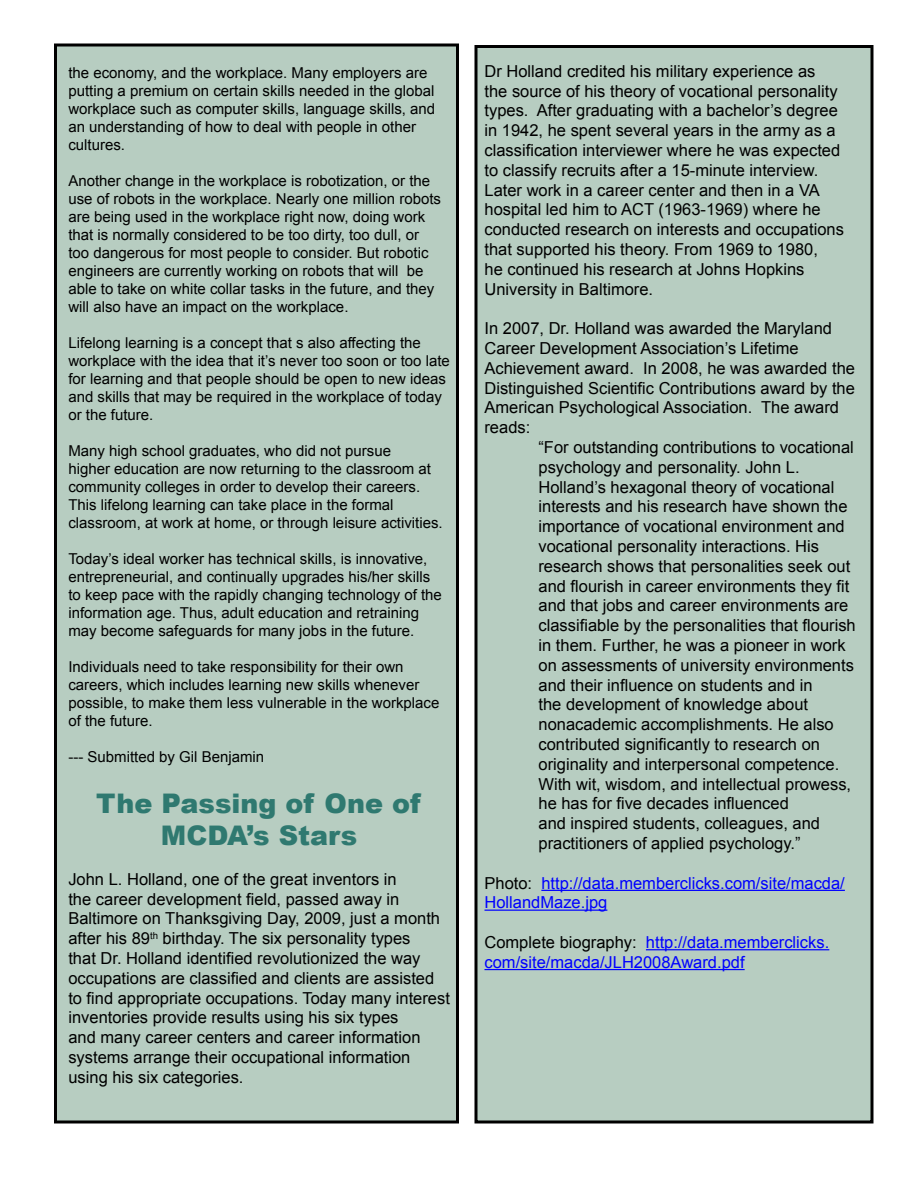
<style>
.page{position:relative;width:918px;height:1188px;background:#fff}
.page>*{position:absolute;margin:0;border:0;box-sizing:border-box;transform-origin:0 0}
.t1{font:900 27px/32.4px "Arial";color:#2f7970;text-align:center}
.t2{font:16.5px/19.8px "Arial";color:#000}
.t3{font:16.5px/19.8px "Arial";color:#00f}
.t4{font:15px/18px "Arial";color:#000}
.s1{color:#000}
</style>
<div class="page">
<div style="left:56px;top:45px;width:402px;height:1077px;background:#b7cdc1"></div>
<div style="left:54px;top:44px;width:405px;height:1080px;border:3px solid #000"></div>
<div style="left:476px;top:46px;width:396px;height:1076px;background:#b7cdc1"></div>
<div style="left:474px;top:45px;width:399px;height:1079px;border:3px solid #000"></div>
<hr style="left:541px;top:890px;width:304px;height:1px;background:#00f">
<hr style="left:484px;top:910px;width:123px;height:1px;background:#00f">
<hr style="left:646px;top:949px;width:183px;height:1px;background:#00f">
<hr style="left:484px;top:969px;width:261px;height:1px;background:#00f">
<p class="t4" style="left:68px;top:64px;width:368px">the economy, and the workplace. Many employers are putting a premium on certain skills needed in the global workplace such as computer skills, language skills, and an understanding of how to deal with people in other cultures.</p>
<p class="t4" style="left:68px;top:172px;width:374px">Another change in the workplace is robotization, or the use of robots in the workplace. Nearly one million robots are being used in the workplace right now, doing work that is normally considered to be too dirty, too dull, or too dangerous for most people to consider. But robotic engineers are currently working on robots that will be able to take on white collar tasks in the future, and they will also have an impact on the workplace.</p>
<p class="t4" style="left:68px;top:334px;width:383px">Lifelong learning is a concept that s also affecting the workplace with the idea that it’s never too soon or too late for learning and that people should be open to new ideas and skills that may be required in the workplace of today or the future.</p>
<p class="t4" style="left:68px;top:442px;width:376px">Many high school graduates, who did not pursue<br>higher education are now returning to the classroom at community colleges in order to develop their careers.<br>This lifelong learning can take place in the formal classroom, at work at home, or through leisure activities.</p>
<p class="t4" style="left:68px;top:550px;width:375px">Today’s ideal worker has technical skills, is innovative, entrepreneurial, and continually upgrades his/her skills to keep pace with the rapidly changing technology of the information age. Thus, adult education and retraining may become safeguards for many jobs in the future.</p>
<p class="t4" style="left:68px;top:658px;width:372px">Individuals need to take responsibility for their own careers, which includes learning new skills whenever possible, to make them less vulnerable in the workplace of the future.</p>
<p class="t4" style="left:68px;top:748px;width:197px">--- Submitted by Gil Benjamin</p>
<h1 class="t1" style="left:96px;top:786px;width:326px">The Passing of One of<br>MCDA’s Stars</h1>
<p class="t2" style="left:68px;top:869px;width:383px">John L. Holland, one of the great inventors in<br>the career development field, passed away in Baltimore on Thanksgiving Day, 2009, just a month after his 89<sup>th</sup> birthday. The six personality types<br>that Dr. Holland identified revolutionized the way occupations are classified and clients are assisted to find appropriate occupations. Today many interest inventories provide results using his six types<br>and many career centers and career information systems arrange their occupational information using his six categories.</p>
<p class="t2" style="left:484px;top:61px;width:361px">Dr Holland credited his military experience as<br>the source of his theory of vocational personality types. After graduating with a bachelor’s degree in 1942, he spent several years in the army as a classification interviewer where he was expected to classify recruits after a 15-minute interview.<br>Later work in a career center and then in a VA hospital led him to ACT (1963-1969) where he conducted research on interests and occupations that supported his theory. From 1969 to 1980,<br>he continued his research at Johns Hopkins University in Baltimore.</p>
<p class="t2" style="left:484px;top:319px;width:372px">In 2007, Dr. Holland was awarded the Maryland Career Development Association’s Lifetime Achievement award. In 2008, he was awarded the Distinguished Scientific Contributions award by the American Psychological Association. The award reads:</p>
<p class="t2" style="left:539px;top:437px;width:319px">“For outstanding contributions to vocational psychology and personality. John L.<br>Holland’s hexagonal theory of vocational interests and his research have shown the importance of vocational environment and vocational personality interactions. His research shows that personalities seek out and flourish in career environments they fit and that jobs and career environments are classifiable by the personalities that flourish in them. Further, he was a pioneer in work on assessments of university environments and their influence on students and in<br>the development of knowledge about nonacademic accomplishments. He also contributed significantly to research on originality and interpersonal competence.<br>With wit, wisdom, and intellectual prowess, he has for five decades influenced<br>and inspired students, colleagues, and practitioners of applied psychology.”</p>
<p class="t3" style="left:484px;top:873px;width:362px"><span class="s1">Photo:</span> http://data.memberclicks.com/site/macda/<br>HollandMaze.jpg</p>
<p class="t3" style="left:484px;top:932px;width:346px"><span class="s1">Complete biography:</span> http://data.memberclicks. com/site/macda/JLH2008Award.pdf</p>
</div>
